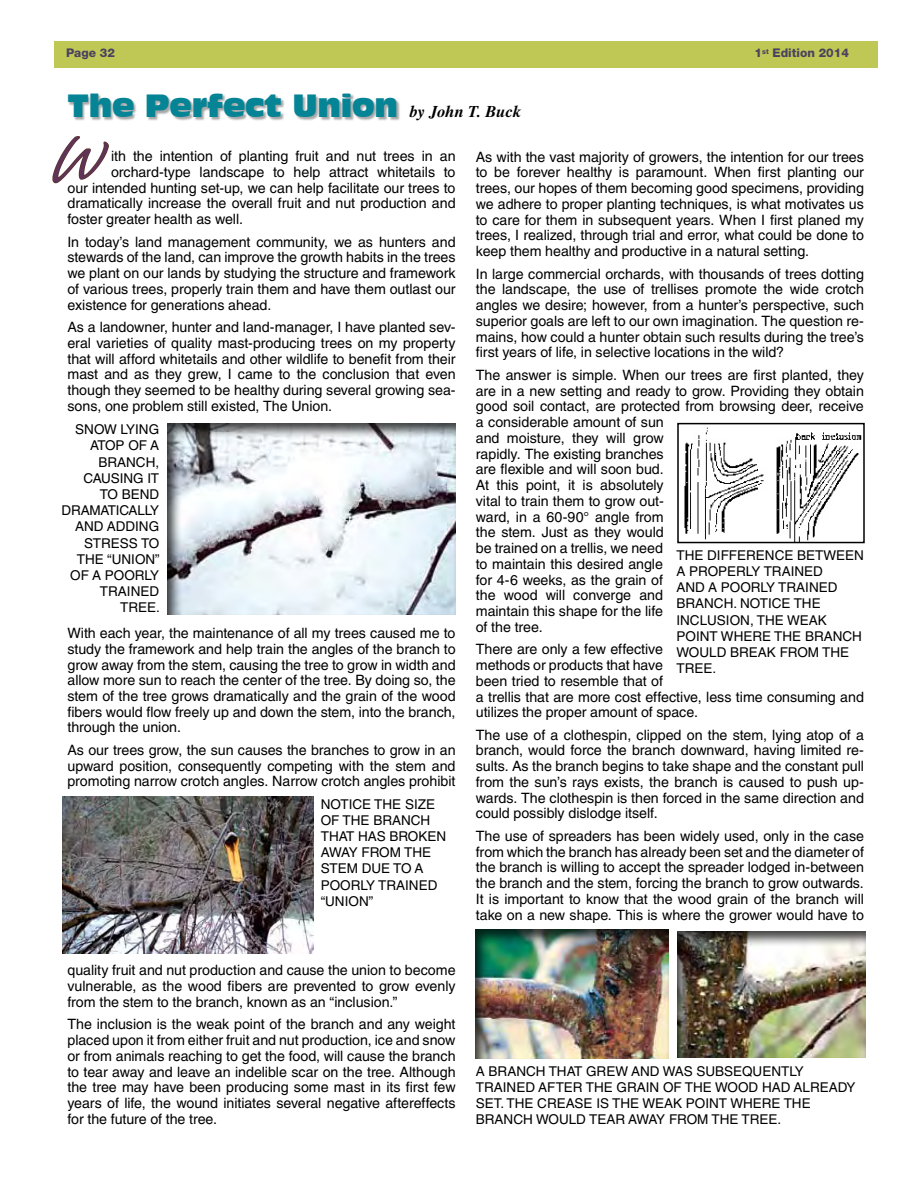
<style>
.page{position:relative;width:918px;height:1188px;background:#fff}
.page>*{position:absolute;margin:0;border:0;box-sizing:border-box;transform-origin:0 0}
.t1{font:69px "Brisa";color:#603359}
.t2{font:30px "Incised 901 BT Compact";letter-spacing:-.01em;color:#058496}
.t3{font:14.25px/15.8px "Helvetica LT Std";color:#000;text-align:justify}
.t4{font:13.5px/16.2px "Helvetica LT Std";color:#000}
.t5{font:800 12px "Helvetica Neue LT Std";color:#4b425f}
.s1{font-family:"Times LT Std";font-weight:700;font-style:italic;font-size:16.5px;color:#000}
</style>
<div class="page">
<div style="left:54px;top:41px;width:824px;height:27px;background:#bfc855"></div>
<div style="left:68px;top:94px;width:332px;height:27px;background:#000;opacity:.35"></div>
<svg style="left:52px;top:136px;width:57px;height:48px"></svg>
<div style="left:475px;top:929px;width:196px;height:132px;background:#000;opacity:.75"></div>
<div style="left:676px;top:930px;width:192px;height:129px;background:#000;opacity:.75"></div>
<img style="left:684px;top:427px;width:178px;height:113px">
<div style="left:677px;top:423px;width:188px;height:120px;border:2px solid #000"></div>
<img style="left:63px;top:797px;width:250px;height:157px">
<div style="left:166px;top:423px;width:291px;height:192px;background:#000;opacity:.75"></div>
<p class="t5" style="left:66px;top:46px;width:50px">Page 32</p>
<p class="t5" style="left:755px;top:46px;width:96px">1<sup>st</sup> Edition 2014</p>
<h2 class="t2" style="left:68px;top:88px;width:455px">The Perfect Union <span class="s1">by John T. Buck</span></h2>
<h1 class="t1" style="left:55px;top:126px;width:46px">W</h1>
<p class="t3" style="left:111px;top:148px;width:346px">ith the intention of planting fruit and nut trees in an</p>
<p class="t3" style="left:111px;top:164px;width:346px">orchard-type landscape to help attract whitetails to</p>
<p class="t3" style="left:68px;top:180px;width:390px">our intended hunting set-up, we can help facilitate our trees to</p>
<p class="t3" style="left:68px;top:195px;width:390px">dramatically increase the overall fruit and nut production and</p>
<p class="t3" style="left:68px;top:211px;width:177px">foster greater health as well.</p>
<p class="t3" style="left:68px;top:234px;width:390px">I n today’s land management community, we as hunters and stewards of the land, can improve the growth habits in the trees we plant on our lands by studying the structure and framework of various trees, properly train them and have them outlast our existence for generations ahead.</p>
<p class="t3" style="left:68px;top:319px;width:390px">As a landowner, hunter and land-manager, I have planted sev&shy;eral varieties of quality mast-producing trees on my property that will afford whitetails and other wildlife to benefit from their mast and as they grew, I came to the conclusion that even though they seemed to be healthy during several growing sea&shy;sons, one problem still existed, The Union.</p>
<p class="t3" style="left:476px;top:149px;width:390px">As with the vast majority of growers, the intention for our trees to be forever healthy is paramount. When first planting our trees, our hopes of them becoming good specimens, providing we adhere to proper planting techniques, is what motivates us to care for them in subsequent years. When I first planed my trees, I realized, through trial and error, what could be done to keep them healthy and productive in a natural setting.</p>
<p class="t3" style="left:476px;top:266px;width:390px">I n large commercial orchards, with thousands of trees dotting the landscape, the use of trellises promote the wide crotch angles we desire; however, from a hunter’s perspective, such superior goals are left to our own imagination. The question re&shy;mains, how could a hunter obtain such results during the tree’s first years of life, in selective locations in the wild?</p>
<p class="t3" style="left:476px;top:367px;width:390px;text-align:left">The answer is simple. When our trees are first planted, they are in a new setting and ready to grow. Providing they obtain good soil contact, are protected from browsing deer, receive a considerable amount of sun<br>and moisture, they will grow<br>rapidly. The existing branches<br>are flexible and will soon bud.<br>At this point, it is absolutely<br>vital to train them to grow out-<br>ward, in a 60-90° angle from<br>the stem. Just as they would<br>be trained on a trellis, we need<br>to maintain this desired angle<br>for 4-6 weeks, as the grain of<br>the wood will converge and<br>maintain this shape for the life<br>of the tree.</p>
<p class="t3" style="left:476px;top:641px;width:390px;text-align:left">There are only a few effective<br>methods or products that have<br>been tried to resemble that of<br>a trellis that are more cost effective, less time consuming and utilizes the proper amount of space.</p>
<p class="t3" style="left:476px;top:727px;width:390px">The use of a clothespin, clipped on the stem, lying atop of a branch, would force the branch downward, having limited re&shy;sults. As the branch begins to take shape and the constant pull from the sun’s rays exists, the branch is caused to push up&shy;wards. The clothespin is then forced in the same direction and could possibly dislodge itself.</p>
<p class="t3" style="left:476px;top:828px;width:390px">The use of spreaders has been widely used, only in the case from which the branch has already been set and the diameter of the branch is willing to accept the spreader lodged in-between the branch and the stem, forcing the branch to grow outwards.<br>It is important to know that the wood grain of the branch will take on a new shape. This is where the grower would have to</p>
<p class="t4" style="left:75px;top:421px;width:85px">Snow lying</p>
<p class="t4" style="left:90px;top:437px;width:71px">atop of a</p>
<p class="t4" style="left:98px;top:454px;width:62px">branch,</p>
<p class="t4" style="left:83px;top:470px;width:73px">causing it</p>
<p class="t4" style="left:100px;top:486px;width:50px">to bend</p>
<p class="t4" style="left:62px;top:502px;width:99px">d ramatically</p>
<p class="t4" style="left:75px;top:518px;width:86px">and adding</p>
<p class="t4" style="left:84px;top:535px;width:77px">stress to</p>
<p class="t4" style="left:77px;top:551px;width:84px">the “un ion”</p>
<p class="t4" style="left:70px;top:567px;width:90px">of a poorly</p>
<p class="t4" style="left:100px;top:583px;width:59px">train ed</p>
<p class="t4" style="left:120px;top:599px;width:41px">tree.</p>
<p class="t4" style="left:676px;top:547px;width:187px">the difference between a properly train ed<br>and a poorly train ed branch. Notice the inclusion , the weak<br>point where the branch would break from the tree.</p>
<p class="t3" style="left:68px;top:625px;width:390px">With each year, the maintenance of all my trees caused me to study the framework and help train the angles of the branch to grow away from the stem, causing the tree to grow in width and allow more sun to reach the center of the tree. By doing so, the stem of the tree grows dramatically and the grain of the wood fibers would flow freely up and down the stem, into the branch, through the union.</p>
<p class="t3" style="left:68px;top:742px;width:390px">As our trees grow, the sun causes the branches to grow in an upward position, consequently competing with the stem and promoting narrow crotch angles. Narrow crotch angles prohibit</p>
<p class="t4" style="left:321px;top:796px;width:125px">Notice the size of the branch that has broken away from the stem due to a poorly train ed “un ion”</p>
<p class="t3" style="left:68px;top:963px;width:390px">quality fruit and nut production and cause the union to become vulnerable, as the wood fibers are prevented to grow evenly from the stem to the branch, known as an “inclusion.”</p>
<p class="t3" style="left:68px;top:1017px;width:390px">The inclusion is the weak point of the branch and any weight placed upon it from either fruit and nut production, ice and snow or from animals reaching to get the food, will cause the branch to tear away and leave an indelible scar on the tree. Although the tree may have been producing some mast in its first few years of life, the wound initiates several negative aftereffects for the future of the tree.</p>
<p class="t4" style="left:476px;top:1063px;width:381px">A branch that grew and was subsequently<br>train ed after the grain of the wood had already set. The crease is the weak point where the branch would tear away from the tree.</p>
</div>
